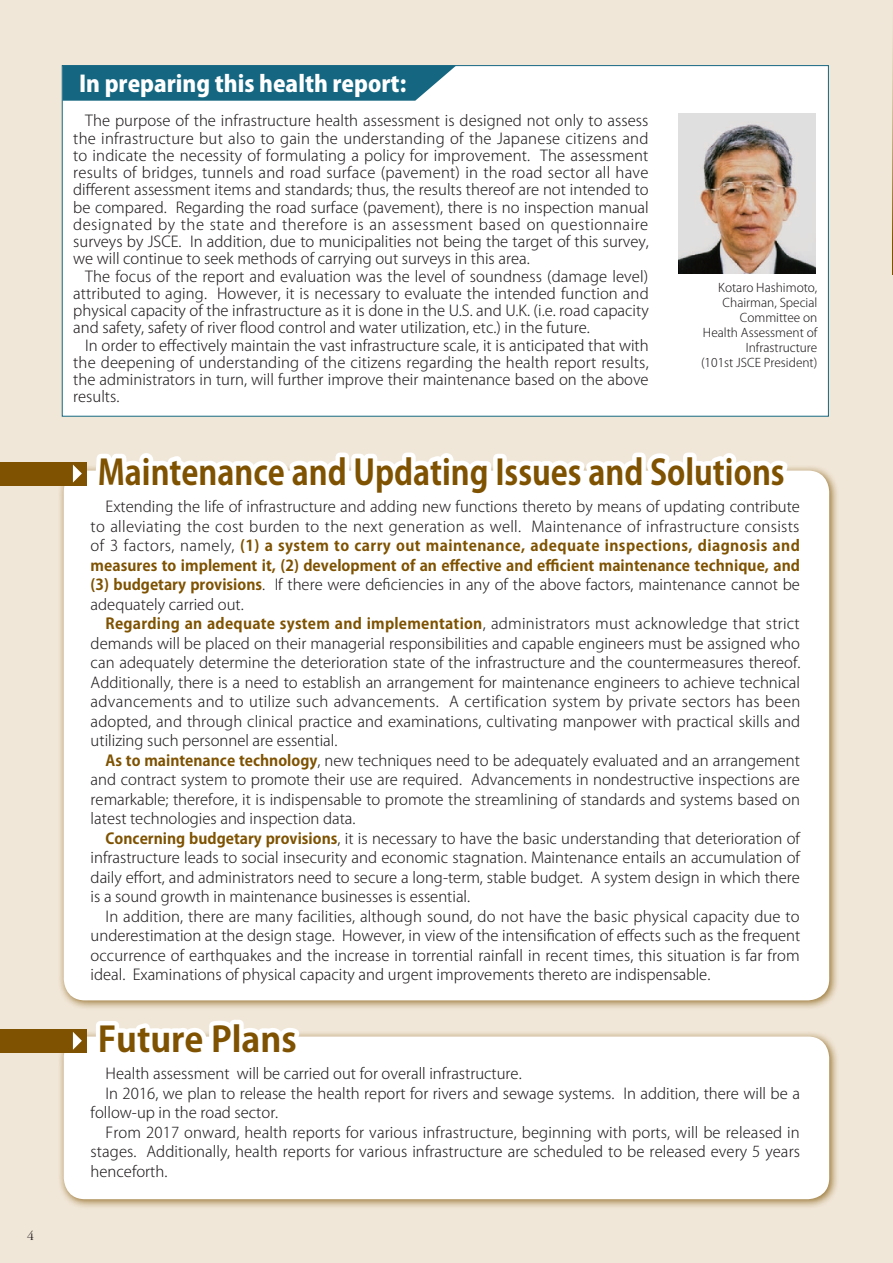
<style>
.page{position:relative;width:893px;height:1263px;background:#f1e7d8}
.page>*{position:absolute;margin:0;border:0;box-sizing:border-box;transform-origin:0 0}
.t1{font:700 34.5px "Koz Go Pr 6 N";color:#7e5200;scale:.9 1}
.t2{font:700 34.5px "Koz Go Pr 6 N";color:#7e5200}
.t3{font:800 22.5px "Koz Go Pr 6 N";color:#fff}
.t4{font:300 15px/19.5px "Koz Go Pr 6 N";color:#231f20;text-align:justify}
.t5{font:13.8px "Garamond Three";color:#231f20}
.t6{font:300 12px/15px "Koz Go Pr 6 N";color:#231f20;text-align:right}
.s1{font-weight:700;color:#7e5200}
</style>
<div class="page">
<svg style="left:892px;top:35px;width:1px;height:239px"></svg>
<hr style="left:892px;top:725px;width:1px;height:317px;background:#fffbd6">
<div style="left:58px;top:464px;width:782px;height:547px;background:#7e5200;opacity:.75"></div>
<div style="left:64px;top:471px;width:765px;height:529px;background:#fff;border-radius:21px"></div>
<div style="left:58px;top:1030px;width:782px;height:180px;background:#7e5200;opacity:.75"></div>
<div style="left:64px;top:1036px;width:765px;height:163px;background:#fff;border-radius:21px"></div>
<svg style="left:90px;top:452px;width:705px;height:19px"></svg>
<svg style="left:91px;top:1020px;width:216px;height:17px"></svg>
<div style="left:0;top:462px;width:87px;height:23px;background:#7e5200"></div>
<svg style="left:73px;top:465px;width:9px;height:17px"></svg>
<div style="left:0;top:1029px;width:87px;height:23px;background:#7e5200"></div>
<svg style="left:73px;top:1032px;width:9px;height:18px"></svg>
<div style="left:62px;top:65px;width:767px;height:352px;background:#fff;border:1px solid #156781"></div>
<img style="left:678px;top:113px;width:138px;height:160px">
<svg style="left:63px;top:65px;width:393px;height:36px;background:#226f88"></svg>
<p class="t5" style="left:27px;top:1228px;width:8px">4</p>
<h2 class="t3" style="left:79px;top:71px;width:329px">In preparing this health report:</h2>
<p class="t4" style="left:73px;top:113px;width:577px;line-height:17.2px;text-indent:12px">The purpose of the infrastructure health assessment is designed not only to assess the infrastructure but also to gain the understanding of the Japanese citizens and to indicate the necessity of formulating a policy for improvement. The assessment results of bridges, tunnels and road surface (pavement) in the road sector all have different assessment items and standards; thus, the results thereof are not intended to be compared. Regarding the road surface (pavement), there is no inspection manual designated by the state and therefore is an assessment based on questionnaire surveys by JSCE. In addition, due to municipalities not being the target of this survey, we will continue to seek methods of carrying out surveys in this area.</p>
<p class="t4" style="left:73px;top:268px;width:577px;line-height:17.2px;text-indent:12px">The focus of the report and evaluation was the level of soundness (damage level) attributed to aging. However, it is necessary to evaluate the intended function and physical capacity of the infrastructure as it is done in the U.S. and U.K. (i.e. road capacity and safety, safety of river flood control and water utilization, etc.) in the future.</p>
<p class="t4" style="left:73px;top:337px;width:577px;line-height:17.2px;text-indent:12px">In order to effectively maintain the vast infrastructure scale, it is anticipated that with the deepening of understanding of the citizens regarding the health report results, the administrators in turn, will further improve their maintenance based on the above results.</p>
<p class="t6" style="left:701px;top:281px;width:118px">Kotaro Hashimoto,<br>Chairman, Special<br>Committee on<br>Health Assessment of<br>Infrastructure<br>(101st JSCE President)</p>
<h1 class="t1" style="left:98px;top:453px;width:765px">Maintenance and Updating Issues and Solutions</h1>
<p class="t4" style="left:91px;top:497px;width:711px;text-indent:15px">Extending the life of infrastructure and adding new functions thereto by means of updating contribute to alleviating the cost burden to the next generation as well. Maintenance of infrastructure consists of 3 factors, namely, <span class="s1">(1) a system to carry out maintenance, adequate inspections, diagnosis and measures to implement it, (2) development of an effective and efficient maintenance technique, and (3) budgetary provisions</span>. If there were deficiencies in any of the above factors, maintenance cannot be adequately carried out.</p>
<p class="t4" style="left:91px;top:614px;width:711px;text-indent:15px"><span class="s1">Regarding an adequate system and implementation</span>, administrators must acknowledge that strict demands will be placed on their managerial responsibilities and capable engineers must be assigned who can adequately determine the deterioration state of the infrastructure and the countermeasures thereof.<br>Additionally, there is a need to establish an arrangement for maintenance engineers to achieve technical advancements and to utilize such advancements. A certification system by private sectors has been adopted, and through clinical practice and examinations, cultivating manpower with practical skills and utilizing such personnel are essential.</p>
<p class="t4" style="left:91px;top:751px;width:711px;text-indent:15px"><span class="s1">As to maintenance technology</span>, new techniques need to be adequately evaluated and an arrangement and contract system to promote their use are required. Advancements in nondestructive inspections are remarkable; therefore, it is indispensable to promote the streamlining of standards and systems based on latest technologies and inspection data.</p>
<p class="t4" style="left:91px;top:829px;width:711px;text-indent:15px"><span class="s1">Concerning budgetary provisions</span>, it is necessary to have the basic understanding that deterioration of infrastructure leads to social insecurity and economic stagnation. Maintenance entails an accumulation of daily effort, and administrators need to secure a long-term, stable budget. A system design in which there is a sound growth in maintenance businesses is essential.</p>
<p class="t4" style="left:91px;top:907px;width:711px;text-indent:15px">In addition, there are many facilities, although sound, do not have the basic physical capacity due to underestimation at the design stage. However, in view of the intensification of effects such as the frequent occurrence of earthquakes and the increase in torrential rainfall in recent times, this situation is far from ideal. Examinations of physical capacity and urgent improvements thereto are indispensable.</p>
<h1 class="t2" style="left:98px;top:1020px;width:200px">Future Plans</h1>
<p class="t4" style="left:106px;top:1064px;width:418px">Health assessment will be carried out for overall infrastructure.</p>
<p class="t4" style="left:106px;top:1084px;width:696px">In 2016, we plan to release the health report for rivers and sewage systems. In addition, there will be a</p>
<p class="t4" style="left:91px;top:1103px;width:189px">follow-up in the road sector.</p>
<p class="t4" style="left:106px;top:1123px;width:696px">From 2017 onward, health reports for various infrastructure, beginning with ports, will be released in</p>
<p class="t4" style="left:91px;top:1142px;width:711px">stages. Additionally, health reports for various infrastructure are scheduled to be released every 5 years</p>
<p class="t4" style="left:91px;top:1162px;width:78px">henceforth.</p>
</div>
